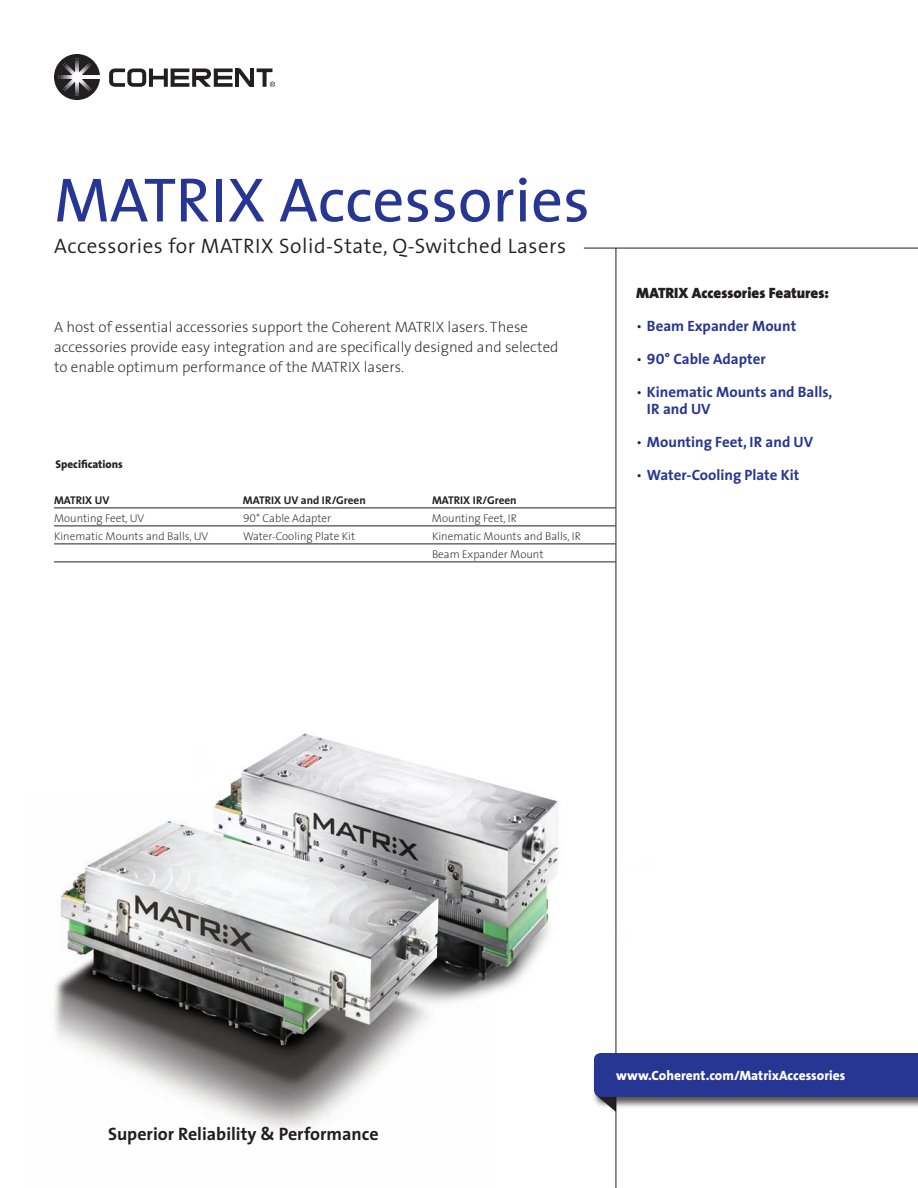
<style>
.page{position:relative;width:918px;height:1188px;background:#fff}
.page>*{position:absolute;margin:0;border:0;box-sizing:border-box;transform-origin:0 0}
.t1{font:63px "The Sans";color:#263692}
.t2{font:300 21px "The Sans";letter-spacing:.025em;color:#231f20}
.t3{font:700 18px "The Sans";color:#231f20}
.t4{font:200 15px/20.2px "The Sans";color:#231f20}
.t5{font:700 15px "The Sans";color:#263692}
.t6{font:900 15px "The Sans";color:#231f20}
.t7{font:800 13.5px "The Sans";color:#fff}
.t8{font:200 11.25px "The Sans";color:#231f20}
.t9{font:700 11.25px "The Sans";color:#231f20}
.t10{font:800 11.25px "The Sans";color:#231f20}
.s1{font-family:"The Sans Extra Light Caps";font-weight:400}
.s2{font-weight:300;color:#231f20}
.s3{font-family:"The Sans Bold Caps";font-weight:400}
</style>
<div class="page">
<img style="left:229px;top:662px;width:387px;height:346px">
<hr style="left:616px;top:248px;width:1px;height:940px;background:#231f20">
<hr style="left:584px;top:248px;width:334px;height:1px;background:#231f20">
<svg style="left:594px;top:1053px;width:324px;height:59px;background:#4c579b"></svg>
<svg style="left:54px;top:54px;width:46px;height:46px"></svg>
<hr style="left:77px;top:75px;width:23px;height:4px;background:#fff">
<svg style="left:263px;top:72px;width:4px;height:15px"></svg>
<svg style="left:257px;top:68px;width:15px;height:4px"></svg>
<svg style="left:109px;top:68px;width:145px;height:19px"></svg>
<svg style="left:270px;top:82px;width:5px;height:5px"></svg>
<hr style="left:54px;top:508px;width:562px;height:1px;background:#231f20">
<hr style="left:54px;top:526px;width:562px;height:1px;background:#231f20">
<hr style="left:54px;top:544px;width:562px;height:1px;background:#231f20">
<hr style="left:54px;top:562px;width:562px;height:1px;background:#231f20">
<img style="left:54px;top:792px;width:435px;height:339px">
<img style="left:61px;top:822px;width:268px;height:224px">
<p class="t1" style="left:54px;top:148px;width:537px">MATRIX Accessories</p>
<p class="t2" style="left:54px;top:229px;width:514px">Accessories for MATRIX Solid-State, Q-Switched Lasers</p>
<p class="t4" style="left:54px;top:316px;width:506px">A host of essential accessories support the Coherent MATRIX lasers. These accessories provide easy integration and are specifically designed and selected to enable optimum performance of the MATRIX lasers.</p>
<p class="t10" style="left:56px;top:455px;width:69px">Specifications</p>
<p class="t9" style="left:54px;top:491px;width:57px">MATRIX UV</p>
<p class="t9" style="left:243px;top:491px;width:124px">MATRIX UV and IR/Green</p>
<p class="t9" style="left:432px;top:491px;width:86px">MATRIX IR/Green</p>
<p class="t8" style="left:54px;top:509px;width:92px">Mounting Feet, UV</p>
<p class="t8" style="left:243px;top:509px;width:90px"><span class="s1">90</span>° Cable Adapter</p>
<p class="t8" style="left:432px;top:509px;width:86px">Mounting Feet, IR</p>
<p class="t8" style="left:54px;top:527px;width:156px">Kinematic Mounts and Balls, UV</p>
<p class="t8" style="left:243px;top:527px;width:114px">Water-Cooling Plate Kit</p>
<p class="t8" style="left:432px;top:527px;width:150px">Kinematic Mounts and Balls, IR</p>
<p class="t8" style="left:432px;top:545px;width:113px">Beam Expander Mount</p>
<p class="t6" style="left:636px;top:281px;width:194px">MATRIX Accessories Features:</p>
<p class="t5" style="left:636px;top:314px;width:162px"><span class="s2">•</span> Beam Expander Mount</p>
<p class="t5" style="left:636px;top:347px;width:131px"><span class="s2">•</span> <span class="s3">90</span>° Cable Adapter</p>
<p class="t5" style="left:636px;top:380px;width:198px"><span class="s2">•</span> Kinematic Mounts and Balls,</p>
<p class="t5" style="left:647px;top:396px;width:65px">IR and UV</p>
<p class="t5" style="left:636px;top:429px;width:178px"><span class="s2">•</span> Mounting Feet, IR and UV</p>
<p class="t5" style="left:636px;top:462px;width:165px"><span class="s2">•</span> Water-Cooling Plate Kit</p>
<p class="t3" style="left:108px;top:1119px;width:272px">Superior Reliability &amp; Performance</p>
<p class="t7" style="left:616px;top:1064px;width:231px">www.Coherent.com/MatrixAccessories</p>
</div>
